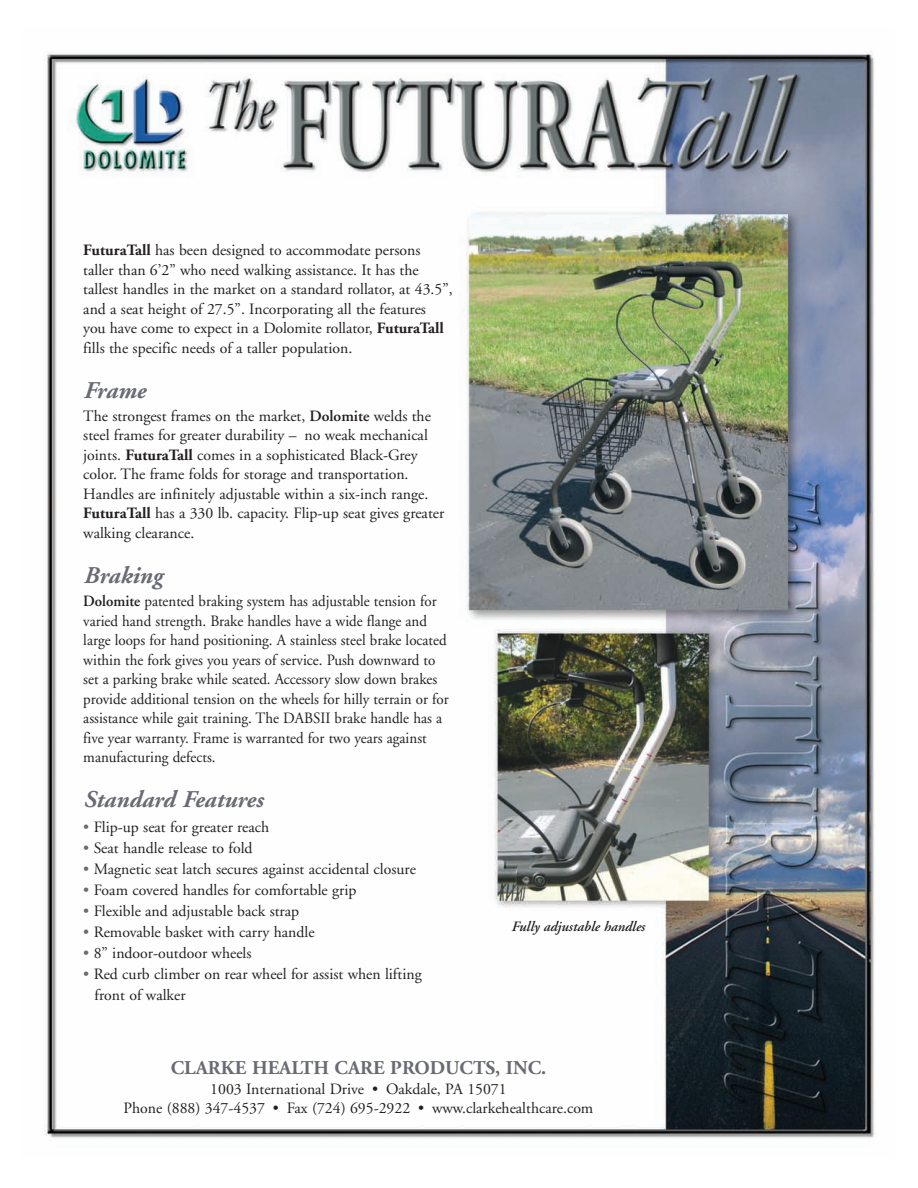
<style>
.page{position:relative;width:918px;height:1188px;background:#fff}
.page>*{position:absolute;margin:0;border:0;box-sizing:border-box;transform-origin:0 0}
.t1{font:italic 700 24px "Adobe Garamond";color:#696b73}
.t2{font:700 19.5px "Adobe Garamond";color:#696b73}
.t3{font:15.75px/19.5px "Adobe Garamond";color:#231f20}
.t4{font:15.75px/19.5px "Adobe Garamond";color:#231f20;scale:.95 1}
.t5{font:italic 600 14.25px "Adobe Garamond";color:#231f20}
.s1{font-weight:700}
.s2{font-weight:600}
.s3{color:#696b73}
</style>
<div class="page">
<img style="left:44px;top:51px;width:831px;height:1088px">
<p class="t3" style="left:83px;top:242px;width:371px"><span class="s1">FuturaTall</span> has been designed to accommodate persons taller than 6’2” who need walking assistance. It has the tallest handles in the market on a standard rollator, at 43.5”, and a seat height of 27.5”. Incorporating all the features<br>you have come to expect in a Dolomite rollator, <span class="s1">FuturaTall </span>fills the specific needs of a taller population.</p>
<h1 class="t1" style="left:83px;top:380px;width:64px">Frame</h1>
<p class="t3" style="left:83px;top:407px;width:363px">The strongest frames on the market, <span class="s2">Dolomite</span> welds the steel frames for greater durability – no weak mechanical joints. <span class="s1">FuturaTall</span> comes in a sophisticated Black-Grey color. The frame folds for storage and transportation.<br>Handles are infinitely adjustable within a six-inch range.<br><span class="s1">FuturaTall</span> has a 330 lb. capacity. Flip-up seat gives greater walking clearance.</p>
<h1 class="t1" style="left:83px;top:566px;width:80px">Braking</h1>
<p class="t4" style="left:83px;top:593px;width:386px"><span class="s2">Dolomite</span> patented braking system has adjustable tension for varied hand strength. Brake handles have a wide flange and large loops for hand positioning. A stainless steel brake located within the fork gives you years of service. Push downward to set a parking brake while seated. Accessory slow down brakes provide additional tension on the wheels for hilly terrain or for assistance while gait training. The DABSII brake handle has a five year warranty. Frame is warranted for two years against manufacturing defects.</p>
<h1 class="t1" style="left:83px;top:790px;width:181px">Standard Features</h1>
<p class="t3" style="left:83px;top:819px;width:188px"><span class="s3">•</span> Flip-up seat for greater reach</p>
<p class="t3" style="left:83px;top:840px;width:171px"><span class="s3">•</span> Seat handle release to fold</p>
<p class="t3" style="left:83px;top:861px;width:334px"><span class="s3">•</span> Magnetic seat latch secures against accidental closure</p>
<p class="t3" style="left:83px;top:882px;width:275px"><span class="s3">•</span> Foam covered handles for comfortable grip</p>
<p class="t3" style="left:83px;top:903px;width:217px"><span class="s3">•</span> Flexible and adjustable back strap</p>
<p class="t3" style="left:83px;top:924px;width:233px"><span class="s3">•</span> Removable basket with carry handle</p>
<p class="t3" style="left:83px;top:945px;width:170px"><span class="s3">•</span> 8” indoor-outdoor wheels</p>
<p class="t3" style="left:95px;top:965px;width:329px;line-height:21px;text-indent:-11px"><span class="s3">•</span> Red curb climber on rear wheel for assist when lifting front of walker</p>
<p class="t5" style="left:511px;top:921px;width:135px">Fully adjustable handles</p>
<p class="t2" style="left:171px;top:1060px;width:377px">CLARKE HEALTH CARE PRODUCTS, INC.</p>
<p class="t3" style="left:124px;top:1080px;width:471px;text-align:center">1003 International Drive • Oakdale, PA 15071<br>Phone (888) 347-4537 • Fax (724) 695-2922 • www.clarkehealthcare.com</p>
</div>
